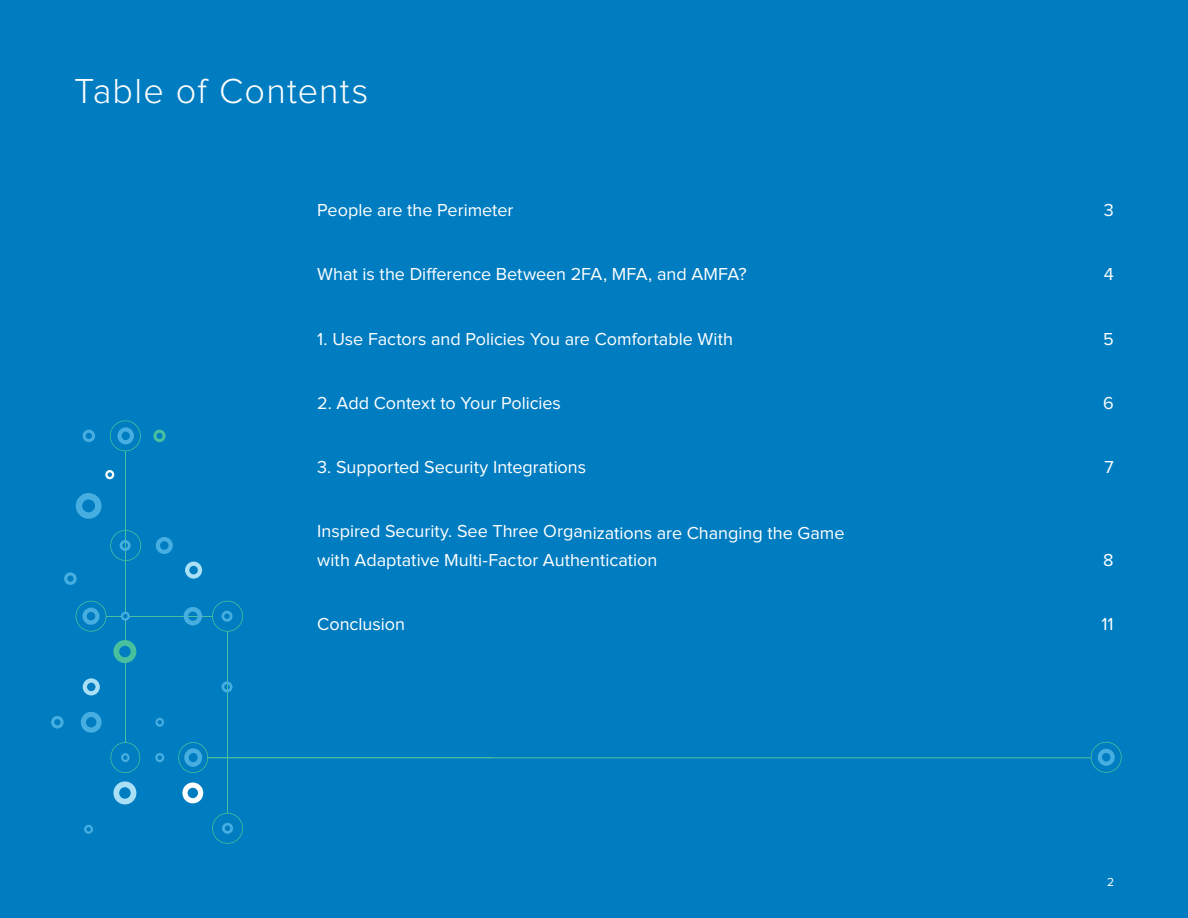
<style>
.page{position:relative;width:1188px;height:918px;background:#007dc1}
.page>*{position:absolute;margin:0;border:0;box-sizing:border-box;transform-origin:0 0}
.t1{font:300 36px "Proxima Nova";letter-spacing:.035em;color:#fff}
._10_pt_Headlines_Cop{font:18px/28.3px "Proxima Nova";color:#fff}
.t2{font:12px "Proxima Nova";color:#fff}
</style>
<div class="page">
<hr style="left:125px;top:451px;width:1px;height:292px;background:#48bf9d">
<hr style="left:106px;top:616px;width:107px;height:1px;background:#48bf9d">
<hr style="left:227px;top:631px;width:1px;height:182px;background:#48bf9d">
<svg style="left:113px;top:781px;width:23px;height:23px"></svg>
<svg style="left:182px;top:783px;width:21px;height:20px"></svg>
<svg style="left:51px;top:716px;width:13px;height:13px"></svg>
<svg style="left:155px;top:718px;width:9px;height:9px"></svg>
<svg style="left:81px;top:712px;width:21px;height:21px"></svg>
<svg style="left:155px;top:753px;width:9px;height:9px"></svg>
<svg style="left:83px;top:678px;width:17px;height:17px"></svg>
<svg style="left:222px;top:681px;width:10px;height:11px"></svg>
<svg style="left:84px;top:825px;width:9px;height:9px"></svg>
<svg style="left:185px;top:562px;width:17px;height:17px"></svg>
<svg style="left:64px;top:572px;width:13px;height:13px"></svg>
<svg style="left:184px;top:607px;width:18px;height:18px"></svg>
<svg style="left:76px;top:493px;width:26px;height:26px"></svg>
<svg style="left:83px;top:430px;width:12px;height:12px"></svg>
<svg style="left:154px;top:430px;width:12px;height:12px"></svg>
<svg style="left:156px;top:537px;width:17px;height:17px"></svg>
<svg style="left:105px;top:470px;width:9px;height:9px"></svg>
<svg style="left:212px;top:601px;width:31px;height:31px"></svg>
<svg style="left:212px;top:813px;width:31px;height:31px"></svg>
<svg style="left:178px;top:742px;width:30px;height:31px"></svg>
<svg style="left:76px;top:601px;width:30px;height:31px"></svg>
<svg style="left:110px;top:742px;width:30px;height:31px"></svg>
<svg style="left:110px;top:420px;width:31px;height:31px"></svg>
<svg style="left:113px;top:640px;width:23px;height:23px"></svg>
<svg style="left:110px;top:530px;width:31px;height:31px"></svg>
<svg style="left:121px;top:612px;width:9px;height:9px"></svg>
<hr style="left:208px;top:757px;width:883px;height:1px;background:#4cbf9c">
<svg style="left:1091px;top:742px;width:31px;height:31px"></svg>
<h2 class="t1" style="left:74px;top:71px;width:296px">Table of Contents</h2>
<p class="_10_pt_Headlines_Cop" style="left:317px;top:197px;width:198px">People are the Perimeter</p>
<p class="_10_pt_Headlines_Cop" style="left:1104px;top:197px;width:12px">3</p>
<p class="_10_pt_Headlines_Cop" style="left:317px;top:261px;width:431px">What is the Difference Between 2FA, MFA, and AMFA?</p>
<p class="_10_pt_Headlines_Cop" style="left:1104px;top:261px;width:12px">4</p>
<p class="_10_pt_Headlines_Cop" style="left:317px;top:325px;width:417px">1. Use Factors and Policies You are Comfortable With</p>
<p class="_10_pt_Headlines_Cop" style="left:1103px;top:325px;width:12px">5</p>
<p class="_10_pt_Headlines_Cop" style="left:317px;top:389px;width:245px">2. Add Context to Your Policies</p>
<p class="_10_pt_Headlines_Cop" style="left:1103px;top:389px;width:12px">6</p>
<p class="_10_pt_Headlines_Cop" style="left:317px;top:454px;width:270px">3. Supported Security Integrations</p>
<p class="_10_pt_Headlines_Cop" style="left:1104px;top:454px;width:11px">7</p>
<p class="_10_pt_Headlines_Cop" style="left:317px;top:518px;width:529px">Inspired Security. See Three Organizations are Changing the Game with Adaptative Multi-Factor Authentication</p>
<p class="_10_pt_Headlines_Cop" style="left:1103px;top:546px;width:12px">8</p>
<p class="_10_pt_Headlines_Cop" style="left:317px;top:611px;width:89px">Conclusion</p>
<p class="_10_pt_Headlines_Cop" style="left:1102px;top:611px;width:14px">11</p>
<p class="t2" style="left:1107px;top:877px;width:9px">2</p>
</div>
